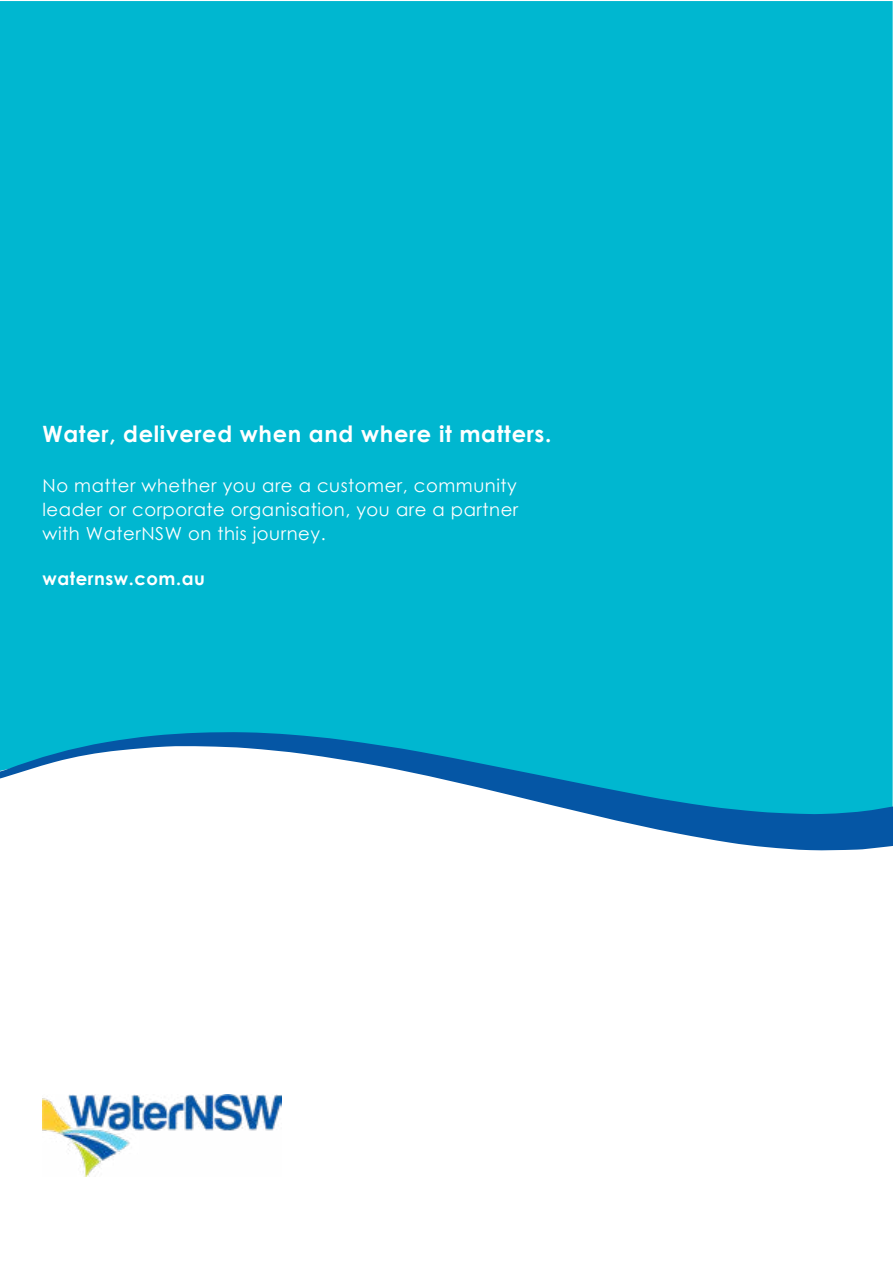
<style>
.page{position:relative;width:893px;height:1263px;background:#fff}
.page>*{position:absolute;margin:0;border:0;box-sizing:border-box;transform-origin:0 0}
.t1{font:700 22.5px "Century Gothic";letter-spacing:.03em;color:#fff}
.t2{font:18px/24px "Century Gothic";letter-spacing:.03em;color:#fff;text-align:justify}
.t3{font:700 18px "Century Gothic";letter-spacing:.03em;color:#fff}
</style>
<div class="page">
<div style="left:0;top:1px;width:893px;height:731px;background:#00b7d0"></div>
<svg style="left:0;top:732px;width:893px;height:118px"></svg>
<img style="left:43px;top:1094px;width:239px;height:82px">
<p class="t1" style="left:43px;top:417px;width:510px">Water, delivered when and where it matters.</p>
<p class="t2" style="left:43px;top:473px;width:477px">No matter whether you are a customer, community leader or corporate organisation, you are a partner with WaterNSW on this journey.</p>
<p class="t3" style="left:43px;top:565px;width:164px">waternsw.com.au</p>
</div>
